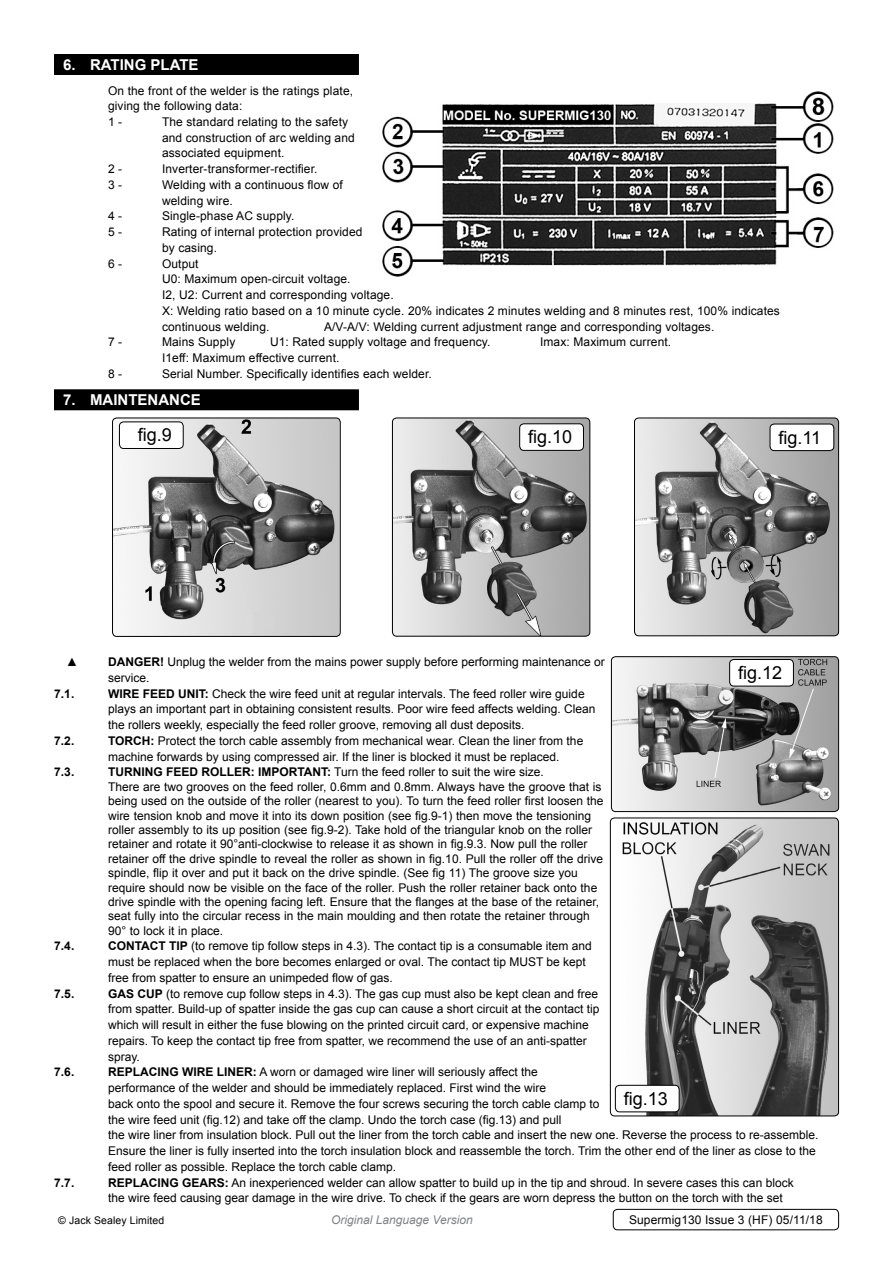
<style>
.page{position:relative;width:893px;height:1263px;background:#fff}
.page>*{position:absolute;margin:0;border:0;box-sizing:border-box;transform-origin:0 0}
.t1{font:18px "Arial";color:#000}
.t2{font:700 15px "Arial";color:#fff}
.t3{font:12px/15.8px "Arial";color:#000}
.t4{font:700 12px "Arial";color:#000}
.t5{font:italic 12px "Arial";color:#808285}
.t6{font:10.5px "Arial";letter-spacing:.01em;color:#000}
.s1{font-weight:700}
</style>
<div class="page">
<div style="left:54px;top:54px;width:305px;height:21px;background:#000"></div>
<div style="left:54px;top:389px;width:305px;height:21px;background:#000"></div>
<img style="left:382px;top:91px;width:452px;height:186px">
<img style="left:113px;top:418px;width:227px;height:217px">
<div style="left:112px;top:418px;width:229px;height:219px;border:1px solid #000;border-radius:4px"></div>
<div style="left:119px;top:422px;width:64px;height:26px;background:#fff;border-radius:4px"></div>
<div style="left:119px;top:421px;width:65px;height:28px;border:1px solid #000;border-radius:4px"></div>
<img style="left:392px;top:418px;width:198px;height:218px">
<div style="left:392px;top:418px;width:198px;height:219px;border:1px solid #000;border-radius:4px"></div>
<img style="left:634px;top:418px;width:205px;height:218px">
<div style="left:634px;top:418px;width:205px;height:218px;border:1px solid #000;border-radius:4px"></div>
<div style="left:520px;top:424px;width:63px;height:26px;background:#fff;border-radius:4px"></div>
<div style="left:519px;top:423px;width:65px;height:28px;border:1px solid #000;border-radius:4px"></div>
<div style="left:770px;top:424px;width:64px;height:27px;background:#fff;border-radius:4px"></div>
<div style="left:770px;top:424px;width:64px;height:27px;border:1px solid #000;border-radius:4px"></div>
<img style="left:611px;top:658px;width:226px;height:153px">
<div style="left:611px;top:656px;width:228px;height:156px;border:1px solid #000;border-radius:4px"></div>
<img style="left:615px;top:819px;width:223px;height:297px">
<div style="left:610px;top:817px;width:229px;height:299px;border:1px solid #000;border-radius:4px"></div>
<div style="left:730px;top:659px;width:63px;height:27px;background:#fff;border-radius:4px"></div>
<div style="left:729px;top:659px;width:65px;height:27px;border:1px solid #000;border-radius:4px"></div>
<div style="left:615px;top:1085px;width:64px;height:27px;background:#fff;border-radius:4px"></div>
<div style="left:615px;top:1085px;width:64px;height:27px;border:1px solid #000;border-radius:4px"></div>
<div style="left:613px;top:1209px;width:226px;height:21px;border:1px solid #000;border-radius:4px"></div>
<p class="t2" style="left:63px;top:55px;width:38px">6. RAT</p>
<p class="t2" style="left:120px;top:55px;width:80px">ING PLATE</p>
<p class="t3" style="left:54px;top:83px;width:33px">O</p>
<p class="t3" style="left:108px;top:83px;width:247px;text-indent:9px">n the front of the welder is the ratings plate, giving the following data:<br>1 -</p>
<p class="t3" style="left:162px;top:114px;width:194px">The standard relating to the safety and construction of arc welding and associated equipment.</p>
<p class="t3" style="left:108px;top:161px;width:16px">2 -</p>
<p class="t3" style="left:162px;top:161px;width:157px">Inverter-transformer-rectifier.</p>
<p class="t3" style="left:108px;top:177px;width:16px">3 -</p>
<p class="t3" style="left:162px;top:177px;width:182px">Welding with a continuous flow of welding wire.</p>
<p class="t3" style="left:108px;top:208px;width:16px">4 -</p>
<p class="t3" style="left:162px;top:208px;width:134px">Single-phase AC supply.</p>
<p class="t3" style="left:108px;top:224px;width:16px">5 -</p>
<p class="t3" style="left:162px;top:224px;width:202px">Rating of internal protection provided by casing.</p>
<p class="t3" style="left:108px;top:256px;width:16px">6 -</p>
<p class="t3" style="left:162px;top:256px;width:619px">Output<br>U0: Maximum open-circuit voltage.<br>I2, U2: Current and corresponding voltage.<br>X: Welding ratio based on a 10 minute cycle. 20% indicates 2 minutes welding and 8 minutes rest, 100% indicates continuous welding.</p>
<p class="t3" style="left:324px;top:319px;width:392px">A/V-A/V: Welding current adjustment range and corresponding voltages.</p>
<p class="t3" style="left:108px;top:334px;width:16px">7 -</p>
<p class="t3" style="left:162px;top:334px;width:75px">Mains Supply</p>
<p class="t3" style="left:270px;top:334px;width:222px">U1: Rated supply voltage and frequency.</p>
<p class="t3" style="left:540px;top:334px;width:133px">Imax: Maximum current.</p>
<p class="t3" style="left:162px;top:350px;width:179px">I1eff: Maximum effective current.</p>
<p class="t3" style="left:108px;top:366px;width:16px">8 -</p>
<p class="t3" style="left:162px;top:366px;width:271px">Serial Number. Specifically identifies each welder.</p>
<p class="t2" style="left:63px;top:390px;width:139px">7. MAINTENANCE</p>
<h1 class="t1" style="left:138px;top:423px;width:36px">fig.9</h1>
<h1 class="t1" style="left:528px;top:425px;width:46px">fig.10</h1>
<h1 class="t1" style="left:778px;top:425px;width:44px">fig.11</h1>
<p class="t3" style="left:66px;top:654px;width:13px">▲</p>
<p class="t3" style="left:108px;top:654px;width:498px"><span class="s1">DANGER!</span> Unplug the welder from the mains power supply before performing maintenance or service.</p>
<p class="t4" style="left:54px;top:685px;width:22px">7.1.</p>
<p class="t3" style="left:108px;top:686px;width:489px"><span class="s1">WIRE FEED UNIT:</span> Check the wire feed unit at regular intervals. The feed roller wire guide plays an important part in obtaining consistent results. Poor wire feed affects welding. Clean the rollers weekly, especially the feed roller groove, removing all dust deposits.</p>
<p class="t4" style="left:54px;top:733px;width:22px">7.2.</p>
<p class="t3" style="left:108px;top:733px;width:477px"><span class="s1">TORCH:</span> Protect the torch cable assembly from mechanical wear. Clean the liner from the machine forwards by using compressed air. If the liner is blocked it must be replaced.</p>
<p class="t4" style="left:54px;top:764px;width:22px">7.3.</p>
<p class="t3" style="left:108px;top:765px;width:497px;line-height:14.4px"><span class="s1">TURNING FEED ROLLER: IMPORTANT:</span> Turn the feed roller to suit the wire size.<br>There are two grooves on the feed roller, 0.6mm and 0.8mm. Always have the groove that is being used on the outside of the roller (nearest to you). To turn the feed roller first loosen the wire tension knob and move it into its down position (see fig.9-1) then move the tensioning roller assembly to its up position (see fig.9-2). Take hold of the triangular knob on the roller retainer and rotate it 90°anti-clockwise to release it as shown in fig.9.3. Now pull the roller retainer off the drive spindle to reveal the roller as shown in fig.10. Pull the roller off the drive spindle, flip it over and put it back on the drive spindle. (See fig 11) The groove size you require should now be visible on the face of the roller. Push the roller retainer back onto the drive spindle with the opening facing left. Ensure that the flanges at the base of the retainer, seat fully into the circular recess in the main moulding and then rotate the retainer through 90° to lock it in place.</p>
<p class="t4" style="left:54px;top:938px;width:22px">7.4.</p>
<p class="t4" style="left:108px;top:938px;width:36px">CONTACT</p>
<p class="t3" style="left:108px;top:938px;width:485px;text-indent:61px"><span class="s1">TIP</span> (to remove tip follow steps in 4.3). The contact tip is a consumable item and must be replaced when the bore becomes enlarged or oval. The contact tip MUST be kept free from spatter to ensure an unimpeded flow of gas.</p>
<h1 class="t1" style="left:738px;top:661px;width:46px">fig.12</h1>
<p class="t4" style="left:54px;top:985px;width:22px">7.5.</p>
<p class="t3" style="left:108px;top:986px;width:493px"><span class="s1">GAS CU P</span> (to remove cup follow steps in 4.3). The gas cup must also be kept clean and free from spatter. Build-up of spatter inside the gas cup can cause a short circuit at the contact tip which will result in either the fuse blowing on the printed circuit card, or expensive machine repairs. To keep the contact tip free from spatter, we recommend the use of an anti-spatter spray.</p>
<p class="t4" style="left:54px;top:1064px;width:40px">7.6. R</p>
<p class="t3" style="left:108px;top:1064px;width:712px;text-indent:9px"><span class="s1">EPLACING WIRE LINER:</span> A worn or damaged wire liner will seriously affect the<br>performance of the welder and should be immediately replaced. First wind the wire<br>back onto the spool and secure it. Remove the four screws securing the torch cable clamp to<br>the wire feed unit (fig.12) and take off the clamp. Undo the torch case (fig.13) and pull<br>the wire liner from insulation block. Pull out the liner from the torch cable and insert the new one. Reverse the process to re-assemble.</p>
<p class="t3" style="left:81px;top:1143px;width:19px">E</p>
<h1 class="t1" style="left:624px;top:1087px;width:46px">fig.13</h1>
<p class="t3" style="left:108px;top:1143px;width:709px;text-indent:8px">nsure the liner is fully inserted into the torch insulation block and reassemble the torch. Trim the other end of the liner as close to the feed roller as possible. Replace the torch cable clamp.</p>
<p class="t4" style="left:54px;top:1174px;width:40px">7.7. R</p>
<p class="t3" style="left:108px;top:1175px;width:687px;text-indent:9px"><span class="s1">EPLACING GEARS:</span> An inexperienced welder can allow spatter to build up in the tip and shroud. In severe cases this can block the wire feed causing gear damage in the wire drive. To check if the gears are worn depress the button on the torch with the set</p>
<p class="t6" style="left:58px;top:1213px;width:108px">© Jack Sealey Limited</p>
<p class="t5" style="left:331px;top:1212px;width:143px">Original Language Version</p>
<p class="t3" style="left:629px;top:1212px;width:195px">Supermig130 Issue 3 (HF) 05/11/18</p>
</div>
